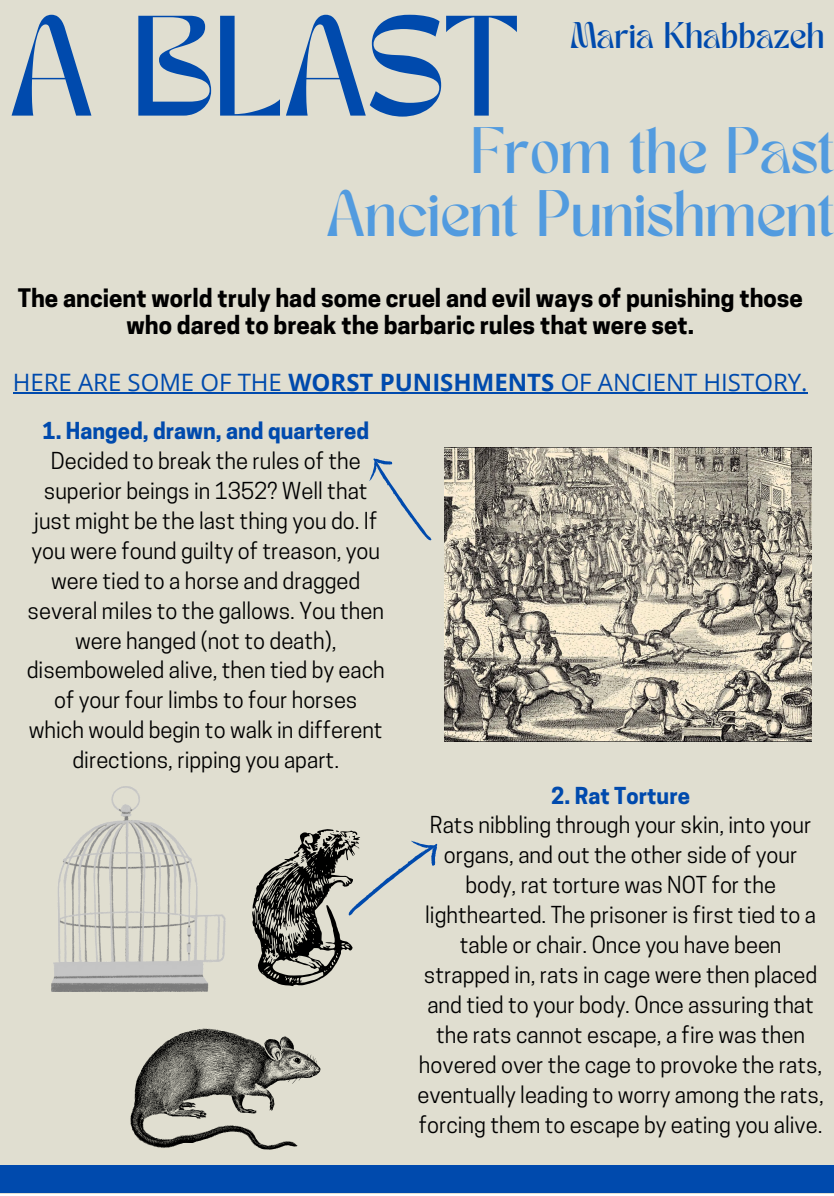
<style>
.page{position:relative;width:834px;height:1196px;background:#fff}
.page>*{position:absolute;margin:0;border:0;box-sizing:border-box;transform-origin:0 0}
.t1{font:99.8px "TAN MERINGUE";color:#004aad}
.t2{font:46px/62.8px "TAN MERINGUE";color:#529bdf;text-align:right}
.t3{font:26px "TAN MERINGUE";color:#004aad}
.t4{font:700 24px/27px "Cooper Hewitt";color:#000;text-align:center}
.t5{font:24px "Open Sans";color:#004aad}
.t6{font:22px/30px "Cooper Hewitt";color:#000;text-align:center}
.t7{font:700 22px "Cooper Hewitt";color:#004aad}
.s1{font-weight:700}
</style>
<div class="page">
<div style="left:0;top:0;width:834px;height:1193px;background:#e0ded0"></div>
<img style="left:445px;top:447px;width:367px;height:294px">
<hr style="left:13px;top:392px;width:275px;height:2px;background:#004aad">
<hr style="left:288px;top:392px;width:85px;height:2px;background:#004aad">
<svg style="left:373px;top:392px;width:7px;height:2px"></svg>
<hr style="left:380px;top:392px;width:174px;height:2px;background:#004aad">
<hr style="left:554px;top:392px;width:254px;height:2px;background:#004aad">
<img style="left:52px;top:786px;width:173px;height:205px">
<svg style="left:130px;top:1028px;width:191px;height:121px"></svg>
<svg style="left:369px;top:458px;width:63px;height:83px"></svg>
<svg style="left:252px;top:829px;width:186px;height:157px"></svg>
<div style="left:0;top:1165px;width:834px;height:27px;background:#004aad"></div>
<h1 class="t1" style="left:10px;top:15px;width:512px">A BLAST</h1>
<h2 class="t2" style="left:326px;top:126px;width:509px">From the Past<br>Ancient Punishment</h2>
<p class="t3" style="left:570px;top:22px;width:255px">Maria Khabbazeh</p>
<p class="t4" style="left:18px;top:287px;width:786px">The ancient world truly had some cruel and evil ways of punishing those who dared to break the barbaric rules that were set.</p>
<p class="t5" style="left:13px;top:365px;width:796px">HERE ARE SOME OF THE <span class="s1">WORST PUNISHMENTS</span> OF ANCIENT HISTORY.</p>
<p class="t7" style="left:42px;top:422px;width:328px">1. Hanged, drawn, and quartered</p>
<p class="t6" style="left:27px;top:448px;width:359px">Decided to break the rules of the superior beings in 1352? Well that just might be the last thing you do. If you were found guilty of treason, you were tied to a horse and dragged several miles to the gallows. You then were hanged (not to death), disemboweled alive, then tied by each of your four limbs to four horses which would begin to walk in different directions, ripping you apart.</p>
<p class="t7" style="left:551px;top:787px;width:140px">2. Rat Torture</p>
<p class="t6" style="left:417px;top:813px;width:408px">Rats nibbling through your skin, into your organs, and out the other side of your body, rat torture was NOT for the lighthearted. The prisoner is first tied to a table or chair. Once you have been strapped in, rats in cage were then placed and tied to your body. Once assuring that the rats cannot escape, a fire was then hovered over the cage to provoke the rats, eventually leading to worry among the rats, forcing them to escape by eating you alive.</p>
</div>
